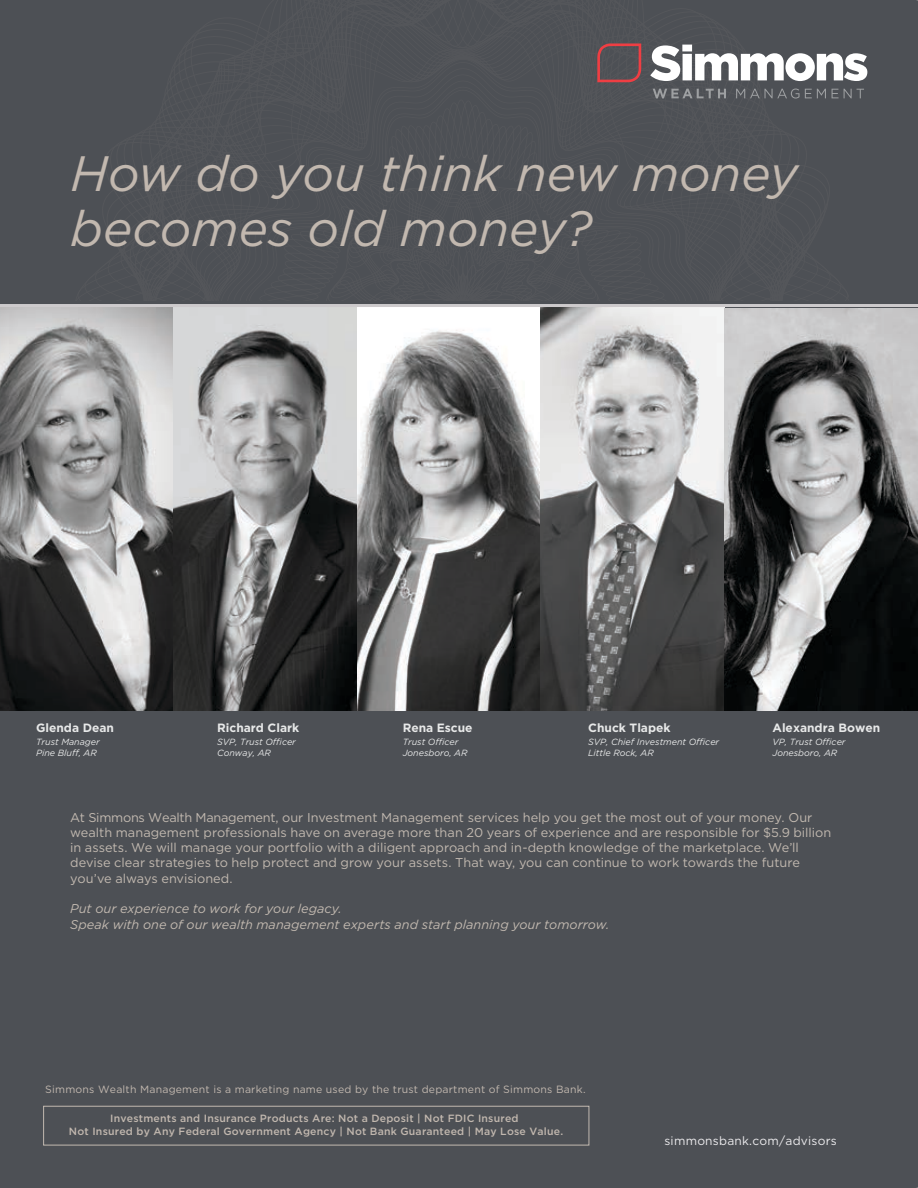
<style>
.page{position:relative;width:918px;height:1188px;background:#4d5055}
.page>*{position:absolute;margin:0;border:0;box-sizing:border-box;transform-origin:0 0}
.t1{font:italic 49.65px/55.2px "Gotham";color:#c2b8af}
.t2{font:12.75px/15.3px "Gotham";color:#c2b9b0}
.t3{font:italic 12.75px/15.3px "Gotham";color:#c2b9b0}
.t4{font:700 12px "Gotham";color:#e7e8e8}
.t5{font:12px "Gotham";letter-spacing:.02em;color:#edecee}
.t6{font:500 10.5px/12.6px "Gotham";letter-spacing:.02em;color:#c2b8af;text-align:center}
.t7{font:10.5px "Gotham";letter-spacing:.02em;color:#c2b8af}
.t8{font:italic 9px/10.8px "Gotham";letter-spacing:-.005em;color:#e7e8e8}
</style>
<div class="page">
<img style="left:0;top:307px;width:724px;height:403px">
<img style="left:724px;top:308px;width:194px;height:402px">
<svg style="left:597px;top:44px;width:44px;height:38px"></svg>
<svg style="left:650px;top:45px;width:217px;height:36px"></svg>
<svg style="left:653px;top:89px;width:73px;height:9px"></svg>
<svg style="left:736px;top:89px;width:90px;height:10px"></svg>
<svg style="left:832px;top:89px;width:32px;height:9px"></svg>
<hr style="left:0;top:304px;width:918px;height:3px;background:#cdcacc">
<div style="left:43px;top:1106px;width:546px;height:39px;border:1px solid #c2b9b0"></div>
<h1 class="t1" style="left:70px;top:146px;width:729px">How do you think new money becomes old money?</h1>
<p class="t4" style="left:36px;top:720px;width:79px">Glenda Dean</p>
<p class="t8" style="left:36px;top:737px;width:65px">Trust Manager<br>Pine Bluff, AR</p>
<p class="t4" style="left:217px;top:720px;width:84px">Richard Clark</p>
<p class="t8" style="left:217px;top:737px;width:80px">SVP, Trust Officer<br>Conway, AR</p>
<p class="t4" style="left:403px;top:720px;width:71px">Rena Escue</p>
<p class="t8" style="left:403px;top:737px;width:66px">Trust Officer<br>Jonesboro, AR</p>
<p class="t4" style="left:588px;top:720px;width:84px">Chuck Tlapek</p>
<p class="t8" style="left:588px;top:737px;width:133px">SVP, Chief Investment Officer<br>Little Rock, AR</p>
<p class="t4" style="left:773px;top:720px;width:109px">Alexandra Bowen</p>
<p class="t8" style="left:773px;top:737px;width:75px">VP, Trust Officer<br>Jonesboro, AR</p>
<p class="t2" style="left:70px;top:809px;width:763px">At Simmons Wealth Management, our Investment Management services help you get the most out of your money. Our wealth management professionals have on average more than 20 years of experience and are responsible for $5.9 billion in assets. We will manage your portfolio with a diligent approach and in-depth knowledge of the marketplace. We’ll devise clear strategies to help protect and grow your assets. That way, you can continue to work towards the future you’ve always envisioned.</p>
<p class="t3" style="left:70px;top:901px;width:541px">Put our experience to work for your legacy.<br>Speak with one of our wealth management experts and start planning your tomorrow.</p>
<p class="t7" style="left:45px;top:1082px;width:542px">Simmons Wealth Management is a marketing name used by the trust department of Simmons Bank.</p>
<p class="t6" style="left:69px;top:1112px;width:496px">Investments and Insurance Products Are: Not a Deposit | Not FDIC Insured<br>Not Insured by Any Federal Government Agency | Not Bank Guaranteed | May Lose Value.</p>
<p class="t5" style="left:664px;top:1133px;width:174px">simmonsbank.com/advisors</p>
</div>
